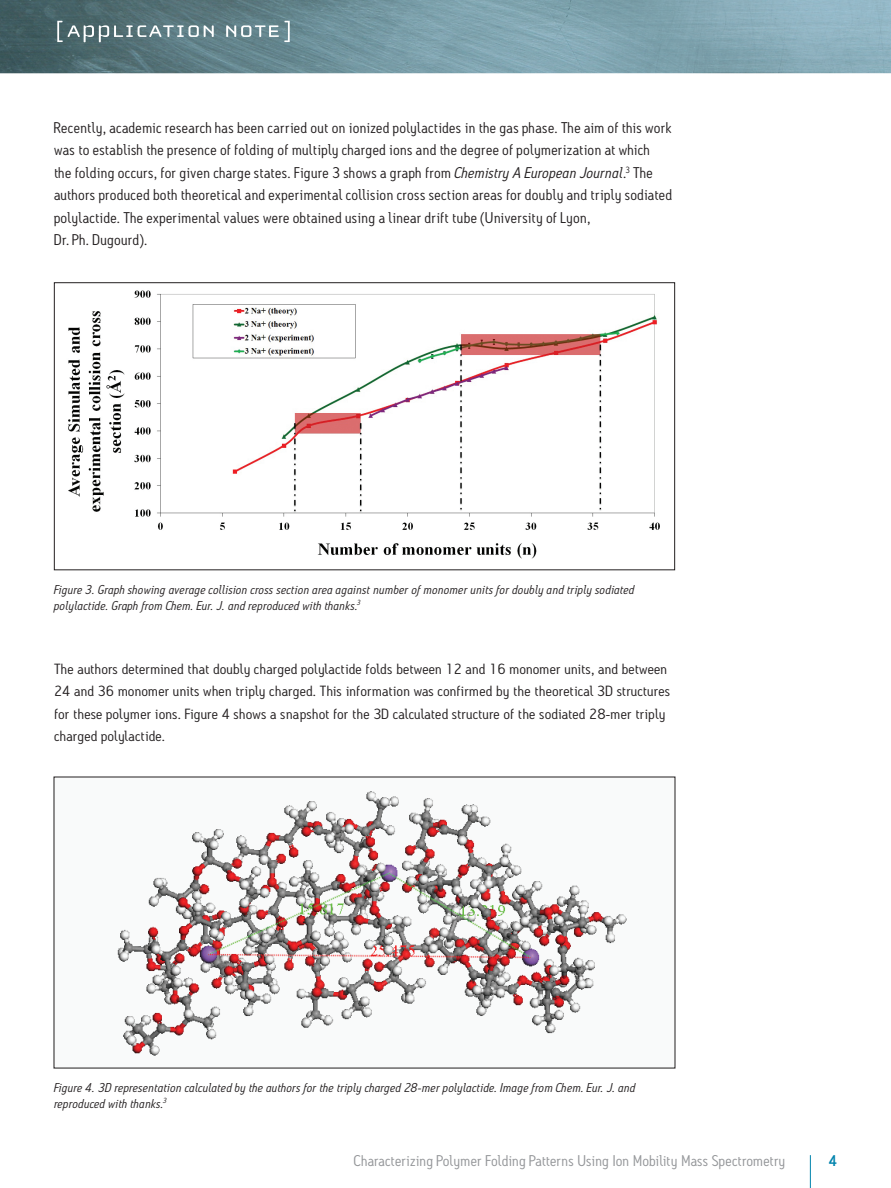
<style>
.page{position:relative;width:891px;height:1188px;background:#fff}
.page>*{position:absolute;margin:0;border:0;box-sizing:border-box;transform-origin:0 0}
.t1{font:15px/22.5px "Antitled OT";letter-spacing:.02em;color:#231f20;scale:1.05 1}
.t2{font:15px "Antitled OT";letter-spacing:.01em;color:#939598;scale:1.05 1}
.t3{font:500 15px "Antitled OT";color:#0083ad;scale:1.05 1}
.t4{font:14.25px/22.5px "Antitled OT";letter-spacing:.01em;color:#231f20;scale:1.1 1}
.t5{font:italic 12.3px/15.8px "Antitled OT";letter-spacing:.02em;color:#231f20;scale:1.05 1}
.s1{font-style:italic}
</style>
<div class="page">
<hr style="left:810px;top:1155px;width:1px;height:33px;background:#0083ad">
<img style="left:0;top:0;width:891px;height:73px">
<svg style="left:57px;top:21px;width:157px;height:21px"></svg>
<svg style="left:226px;top:21px;width:64px;height:21px"></svg>
<img style="left:68px;top:290px;width:592px;height:269px">
<div style="left:54px;top:282px;width:621px;height:288px;border:1px solid #231f20"></div>
<img style="left:117px;top:791px;width:510px;height:265px">
<p class="t1" style="left:54px;top:116px;width:590px">Recently, academic research has been carried out on ionized polylactides in the gas phase. The aim of this work was to establish the presence of folding of multiply charged ions and the degree of polymerization at which<br>the folding occurs, for given charge states. Figure 3 shows a graph from <span class="s1">Chemistry A European Journal</span>.<sup>3</sup> The authors produced both theoretical and experimental collision cross section areas for doubly and triply sodiated polylactide. The experimental values were obtained using a linear drift tube (University of Lyon,<br>Dr. Ph. Dugourd).</p>
<p class="t5" style="left:54px;top:581px;width:554px">Figure 3. Graph showing average collision cross section area against number of monomer units for doubly and triply sodiated polylactide. Graph from Chem. Eur. J. and reproduced with thanks.<sup>3</sup></p>
<p class="t4" style="left:54px;top:657px;width:562px">The authors determined that doubly charged polylactide folds between 12 and 16 monomer units, and between 24 and 36 monomer units when triply charged. This information was confirmed by the theoretical 3D structures for these polymer ions. Figure 4 shows a snapshot for the 3D calculated structure of the sodiated 28-mer triply charged polylactide.</p>
<p class="t5" style="left:54px;top:1079px;width:555px">Figure 4. 3D representation calculated by the authors for the triply charged 28-mer polylactide. Image from Chem. Eur. J. and reproduced with thanks.<sup>3</sup></p>
<p class="t2" style="left:354px;top:1151px;width:412px">Characterizing Polymer Folding Patterns Using Ion Mobility Mass Spectrometry</p>
<p class="t3" style="left:829px;top:1151px;width:10px">4</p>
</div>
